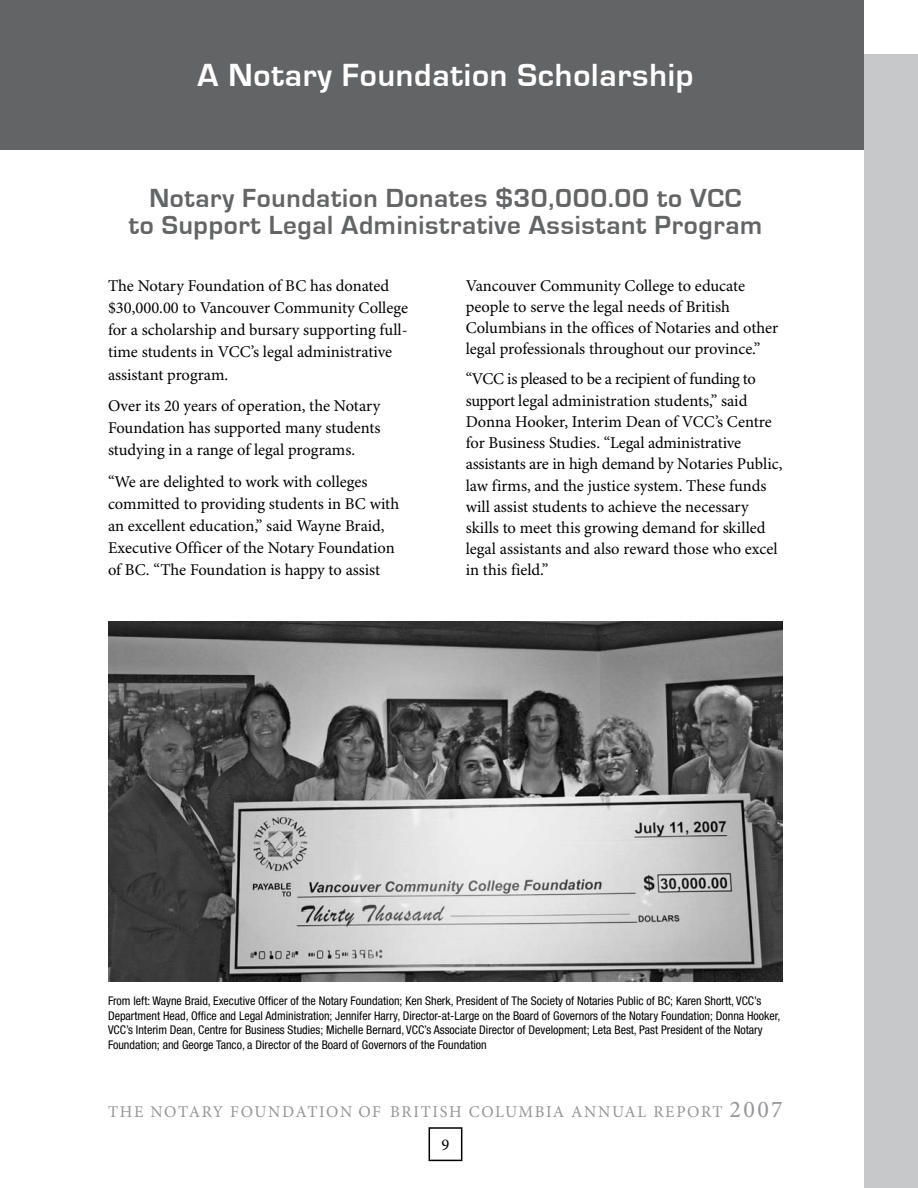
<style>
.page{position:relative;width:918px;height:1188px;background:#fff}
.page>*{position:absolute;margin:0;border:0;box-sizing:border-box;transform-origin:0 0}
.t1{font:700 33px "Eurostile";letter-spacing:.025em;color:#fff}
.t2{font:700 27px/27px "Eurostile";letter-spacing:.025em;color:#636466;text-align:center}
.t3{font:16.5px/21.1px "Minion Pro";letter-spacing:-.005em;color:#000}
.t4{font:16.5px "Minion Pro";letter-spacing:.1em;color:#939598}
.t5{font:condensed 12px/14.4px "Helvetica Neue";color:#000}
.s1{font-size:24px}
</style>
<div class="page">
<div style="left:864px;top:54px;width:54px;height:1134px;background:#c6c8ca"></div>
<div style="left:429px;top:1127px;width:33px;height:34px;border:2px solid #000"></div>
<div style="left:0;top:0;width:864px;height:150px;background:#636466"></div>
<img style="left:108px;top:621px;width:675px;height:361px">
<h1 class="t1" style="left:198px;top:57px;width:497px">A Notary Foundation Scholarship</h1>
<h2 class="t2" style="left:129px;top:185px;width:635px">Notary Foundation Donates $30,000.00 to VCC<br>to Support Legal Administrative Assistant Program</h2>
<p class="t3" style="left:108px;top:275px;width:302px;line-height:22.2px">The Notary Foundation of BC has donated $30,000.00 to Vancouver Community College for a scholarship and bursary supporting full&shy;time students in VCC’s legal administrative assistant program.</p>
<p class="t3" style="left:108px;top:395px;width:274px;line-height:22.2px;text-align:justify">Over its 20 years of operation, the Notary Foundation has supported many students studying in a range of legal programs.</p>
<p class="t3" style="left:108px;top:471px;width:293px;line-height:22.2px">“We are delighted to work with colleges committed to providing students in BC with an excellent education,” said Wayne Braid, Executive Officer of the Notary Foundation of BC. “The Foundation is happy to assist</p>
<p class="t3" style="left:466px;top:275px;width:314px">Vancouver Community College to educate people to serve the legal needs of British Columbians in the offices of Notaries and other legal professionals throughout our province.”</p>
<p class="t3" style="left:466px;top:369px;width:318px">“VCC is pleased to be a recipient of funding to support legal administration students,” said Donna Hooker, Interim Dean of VCC’s Centre for Business Studies. “Legal administrative assistants are in high demand by Notaries Public, law firms, and the justice system. These funds will assist students to achieve the necessary skills to meet this growing demand for skilled legal assistants and also reward those who excel in this field.”</p>
<p class="t5" style="left:108px;top:994px;width:674px">From left: Wayne Braid, Executive Officer of the Notary Foundation; Ken Sherk, President of The Society of Notaries Public of BC; Karen Shortt, VCC’s Department Head, Office and Legal Administration; Jennifer Harry, Director-at-Large on the Board of Governors of the Notary Foundation; Donna Hooker, VCC’s Interim Dean, Centre for Business Studies; Michelle Bernard, VCC’s Associate Director of Development; Leta Best, Past President of the Notary Foundation; and George Tanco, a Director of the Board of Governors of the Foundation</p>
<p class="t4" style="left:108px;top:1102px;width:477px">The Notary Foundation of British Columbia Ann</p>
<p class="t4" style="left:612px;top:1102px;width:172px">ual Report <span class="s1">2007</span></p>
</div>
